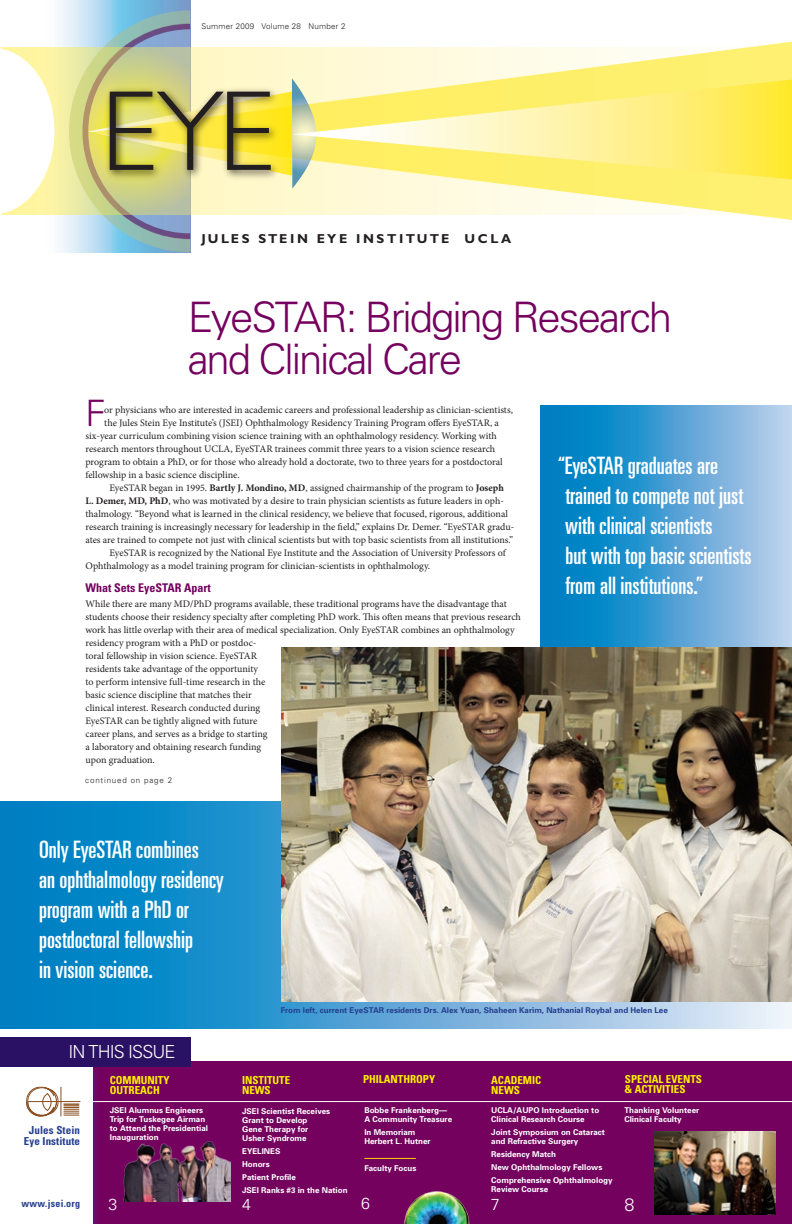
<style>
.page{position:relative;width:792px;height:1224px;background:#fff}
.page>*{position:absolute;margin:0;border:0;box-sizing:border-box;transform-origin:0 0}
.t1{font:300 114.8px "Gill Sans";color:#231f20}
.t2{font:300 42px/42px "Univers";letter-spacing:-.05em;color:#74015e}
.t3{font:300 36.4px "Univers";color:#74015e}
.t4{font:ultra-condensed 24px/30px "Univers";color:#fff}
.t5{font:300 18px "Univers";letter-spacing:-.05em;color:#fff}
.t6{font:300 16px "Univers";color:#fff}
.t7{font:700 13px "Gill Sans";letter-spacing:.2em;color:#231f20}
.t8{font:700 condensed 12px "Univers";color:#74015e}
.t9{font:700 condensed 11px/10px "Univers";color:#fff101}
.t10{font:700 condensed 11px/11px "Univers";letter-spacing:.01em;color:#253f8e;text-align:center}
.t11{font:10px/13px "Minion Pro";color:#231f20}
.t12{font:700 condensed 10px "Univers";color:#253f8e}
.t13{font:700 8px/9px "Univers";color:#fff}
.t14{font:700 8px "Univers";color:#253f8e}
.t15{font:300 8px "Univers";letter-spacing:.025em;color:#231f20}
.t16{font:300 8px "Univers";letter-spacing:.1em;color:#231f20}
.s1{font-weight:700}
</style>
<div class="page">
<svg style="left:0;top:801px;width:792px;height:227px;background:#2392cd"></svg>
<svg style="left:540px;top:405px;width:252px;height:242px;background:#4aa0d4"></svg>
<svg style="left:43px;top:0;width:147px;height:253px"></svg>
<svg style="left:1px;top:48px;width:53px;height:166px"></svg>
<svg style="left:316px;top:41px;width:476px;height:179px"></svg>
<svg style="left:69px;top:10px;width:247px;height:242px"></svg>
<img style="left:91px;top:64px;width:197px;height:148px">
<svg style="left:292px;top:80px;width:500px;height:99px;background:#fbef83"></svg>
<div style="left:93px;top:1061px;width:699px;height:163px;background:#74015e"></div>
<hr style="left:87px;top:1101px;width:705px;height:1px;background:#fff">
<div style="left:89px;top:1064px;width:11px;height:160px;background:#00aeef;opacity:.75"></div>
<hr style="left:27px;top:1101px;width:53px;height:1px;background:#894c1d">
<svg style="left:26px;top:1086px;width:53px;height:31px"></svg>
<div style="left:0;top:1037px;width:191px;height:30px;background:#2b1163"></div>
<img style="left:281px;top:647px;width:511px;height:355px">
<img style="left:123px;top:1141px;width:108px;height:60px">
<img style="left:654px;top:1131px;width:121px;height:83px">
<hr style="left:364px;top:1158px;width:52px;height:1px;background:#fed304">
<img style="left:404px;top:1191px;width:66px;height:33px">
<p class="t15" style="left:202px;top:22px;width:145px">Summer 2009 Volume 28 Number 2</p>
<h1 class="t1" style="left:101px;top:67px;width:175px">EYE</h1>
<h3 class="t7" style="left:202px;top:230px;width:311px">JULES STEIN EYE INSTITUTE UCLA</h3>
<h2 class="t2" style="left:188px;top:295px;width:486px">EyeSTAR: Bridging Research and Clinical Care</h2>
<h3 class="t3" style="left:86px;top:391px;width:22px">F</h3>
<p class="t11" style="left:104px;top:403px;width:410px">or physicians who are interested in academic careers and professional leadership as clinician-scientists,</p>
<p class="t11" style="left:104px;top:416px;width:396px">the Jules Stein Eye Institute’s (JSEI) Ophthalmology Residency Training Program offers EyeSTAR, a</p>
<p class="t11" style="left:85px;top:429px;width:413px">six-year curriculum combining vision science training with an ophthalmology residency. Working with</p>
<p class="t11" style="left:85px;top:442px;width:411px">research mentors throughout UCLA, EyeSTAR trainees commit three years to a vision science research</p>
<p class="t11" style="left:85px;top:455px;width:419px">program to obtain a PhD, or for those who already hold a doctorate, two to three years for a postdoctoral</p>
<p class="t11" style="left:85px;top:468px;width:156px">fellowship in a basic science discipline.</p>
<p class="t11" style="left:109px;top:481px;width:396px">EyeSTAR began in 1995. <span class="s1">Bartly J. Mondino, MD</span>, assigned chairmanship of the program to <span class="s1">Joseph</span></p>
<p class="t11" style="left:85px;top:494px;width:420px"><span class="s1">L. Demer, MD, PhD</span>, who was motivated by a desire to train physician scientists as future leaders in oph-</p>
<p class="t11" style="left:85px;top:507px;width:424px">thalmology. “Beyond what is learned in the clinical residency, we believe that focused, rigorous, additional</p>
<p class="t11" style="left:85px;top:520px;width:430px">research training is increasingly necessary for leadership in the field,” explains Dr. Demer. “EyeSTAR gradu-</p>
<p class="t11" style="left:85px;top:533px;width:429px">ates are trained to compete not just with clinical scientists but with top basic scientists from all institutions.”</p>
<p class="t11" style="left:109px;top:546px;width:398px">EyeSTAR is recognized by the National Eye Institute and the Association of University Professors of</p>
<p class="t11" style="left:85px;top:559px;width:346px">Ophthalmology as a model training program for clinician-scientists in ophthalmology.</p>
<p class="t8" style="left:86px;top:580px;width:78px">WHAT SETS EYESTAR</p>
<p class="t8" style="left:184px;top:580px;width:28px">APART</p>
<p class="t11" style="left:86px;top:597px;width:437px">While there are many MD/PhD programs available, these traditional programs have the disadvantage that students choose their residency specialty after completing PhD work. This often means that previous research work has little overlap with their area of medical specialization. Only EyeSTAR combines an ophthalmology residency program with a PhD or postdoc-<br>toral fellowship in vision science. EyeSTAR<br>residents take advantage of the opportunity<br>to perform intensive full-time research in the<br>basic science discipline that matches their<br>clinical interest. Research conducted during<br>EyeSTAR can be tightly aligned with future<br>career plans, and serves as a bridge to starting<br>a laboratory and obtaining research funding<br>upon graduation.</p>
<p class="t16" style="left:85px;top:775px;width:88px">continued on page 2</p>
<h3 class="t4" style="left:39px;top:834px;width:186px">Only EyeSTAR combines<br>an ophthalmology residency program with a PhD or postdoctoral fellowship<br>in vision science.</h3>
<h3 class="t4" style="left:558px;top:450px;width:195px">“EyeSTAR graduates are trained to compete not just with clinical scientists<br>but with top basic scientists from all institutions.”</h3>
<h3 class="t5" style="left:68px;top:1041px;width:106px">In this Issue</h3>
<p class="t14" style="left:281px;top:1005px;width:389px">From left, current EyeSTAR residents Drs. Alex Yuan, Shaheen Karim, Nathanial Roybal and Helen Lee</p>
<p class="t10" style="left:24px;top:1125px;width:58px">JULES STEIN<br>EYE INSTITUTE</p>
<p class="t12" style="left:22px;top:1198px;width:60px">WWW.JSEI.ORG</p>
<p class="t9" style="left:110px;top:1074px;width:61px">COMMUNITY<br>OUTREACH</p>
<p class="t9" style="left:625px;top:1074px;width:79px">SPECIAL EVENTS &amp; ACTIVITIES</p>
<p class="t13" style="left:624px;top:1105px;width:76px">Thanking Volunteer<br>Clinical Faculty</p>
<p class="t9" style="left:363px;top:1074px;width:74px">PHILANTHROPY</p>
<p class="t13" style="left:364px;top:1105px;width:89px">Bobbe Frankenberg—<br>A Community Treasure</p>
<p class="t13" style="left:364px;top:1127px;width:68px">In Memoriam<br>Herbert L. Hutner</p>
<p class="t13" style="left:364px;top:1163px;width:54px">Faculty Focus</p>
<p class="t9" style="left:242px;top:1074px;width:49px">INSTITUTE<br>NEWS</p>
<p class="t9" style="left:491px;top:1075px;width:52px">ACADEMIC<br>NEWS</p>
<p class="t13" style="left:110px;top:1105px;width:100px">JSEI Alumnus Engineers<br>Trip for Tuskegee Airman to Attend the Presidential<br>Inauguration</p>
<p class="t13" style="left:491px;top:1105px;width:110px">UCLA/AUPO Introduction to<br>Clinical Research Course</p>
<p class="t13" style="left:491px;top:1127px;width:115px">Joint Symposium on Cataract and Refractive Surgery</p>
<p class="t13" style="left:491px;top:1147px;width:123px;line-height:13px">Residency Match<br>New Ophthalmology Fellows<br>Comprehensive Ophthalmology</p>
<p class="t13" style="left:491px;top:1184px;width:58px">Review Course</p>
<p class="t13" style="left:242px;top:1106px;width:90px">JSEI Scientist Receives<br>Grant to Develop<br>Gene Therapy for<br>Usher Syndrome</p>
<p class="t13" style="left:242px;top:1144px;width:107px;line-height:13px">EYELINES<br>Honors<br>Patient Profile<br>JSEI Ranks #3 in the Nation</p>
<h3 class="t6" style="left:361px;top:1194px;width:10px">6</h3>
<h3 class="t6" style="left:109px;top:1195px;width:10px">3</h3>
<h3 class="t6" style="left:491px;top:1195px;width:10px">7</h3>
<h3 class="t5" style="left:624px;top:1194px;width:12px">8</h3>
<h3 class="t6" style="left:242px;top:1195px;width:10px">4</h3>
</div>
